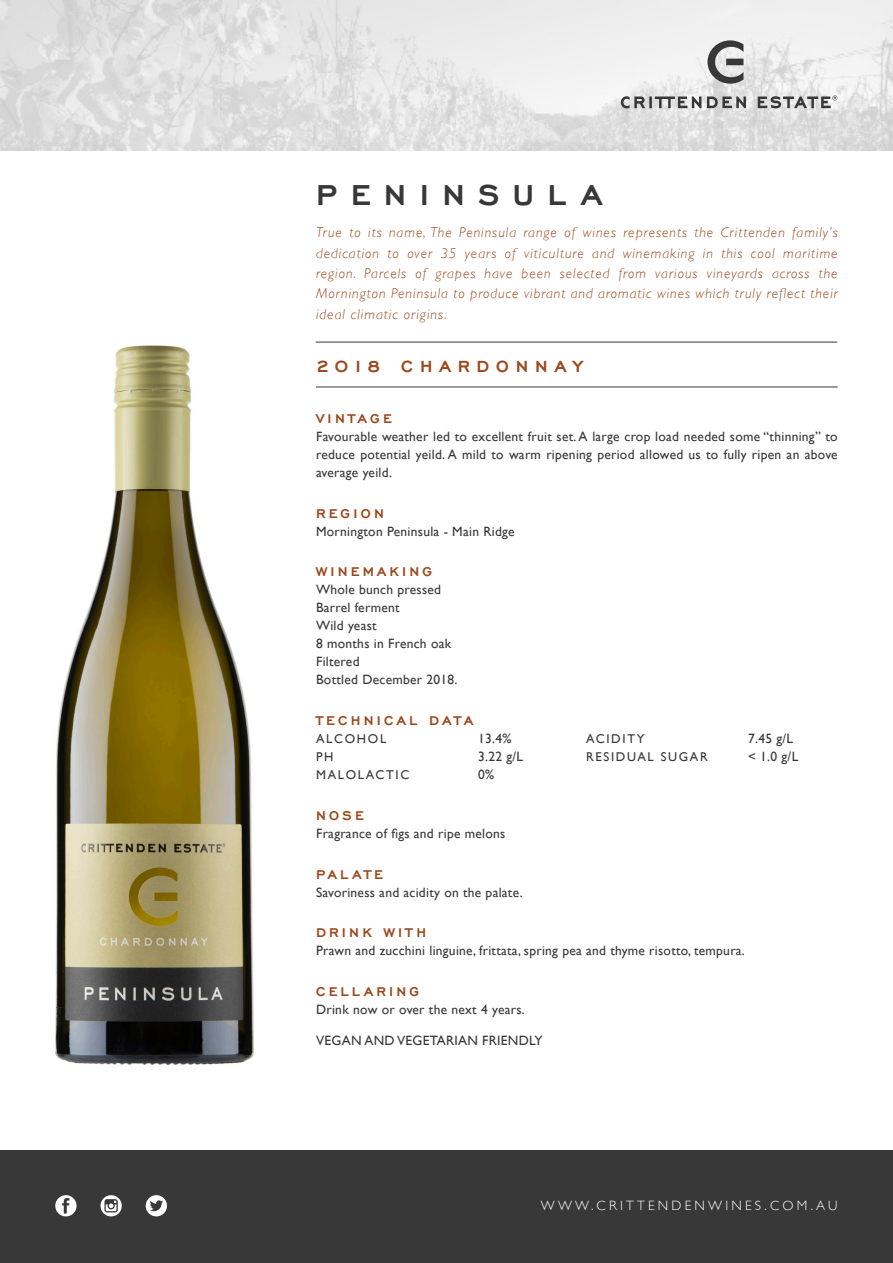
<style>
.page{position:relative;width:893px;height:1263px;background:#fff}
.page>*{position:absolute;margin:0;border:0;box-sizing:border-box;transform-origin:0 0}
.A_Head{font:700 37.5px "Engravers Gothic";letter-spacing:.36em;color:#383839}
.B_Head{font:700 21px "Engravers Gothic";letter-spacing:.33em;color:#9b491d}
.Sub_Heading{font:700 16.5px "Engravers Gothic";letter-spacing:.2em;color:#9b491d}
.Intro_Paragraph{font:italic 300 14.25px/20.2px "Gill Sans";letter-spacing:.07em;color:#9b491d;text-align:justify}
.t1{font:13.5px/18px "Gill Sans";letter-spacing:.02em;color:#383839;text-align:justify}
.t2{font:300 13.5px "Gill Sans";letter-spacing:.24em;color:#fff}
.t3{font:12.75px "Gill Sans";letter-spacing:.13em;color:#383839}
</style>
<div class="page">
<img style="left:0;top:0;width:893px;height:151px">
<div style="left:0;top:1150px;width:893px;height:113px;background:#383839"></div>
<svg style="left:146px;top:1195px;width:21px;height:21px"></svg>
<svg style="left:55px;top:1195px;width:22px;height:21px"></svg>
<svg style="left:100px;top:1195px;width:22px;height:21px"></svg>
<svg style="left:621px;top:40px;width:216px;height:68px"></svg>
<hr style="left:316px;top:342px;width:521px;height:1px;background:#383839">
<hr style="left:316px;top:387px;width:522px;height:1px;background:#383839">
<img style="left:55px;top:345px;width:199px;height:720px">
<p class="A_Head" style="left:316px;top:175px;width:287px">PENINSULA</p>
<p class="Intro_Paragraph" style="left:316px;top:223px;width:523px">True to its name, The Peninsula range of wines represents the Crittenden family’s dedication to over 35 years of viticulture and winemaking in this cool maritime region. Parcels of grapes have been selected from various vineyards across the Mornington Peninsula to produce vibrant and aromatic wines which truly reflect their ideal climatic origins.</p>
<p class="B_Head" style="left:316px;top:355px;width:268px">2018 CHARDONNAY</p>
<p class="Sub_Heading" style="left:316px;top:409px;width:77px">VINTAGE</p>
<p class="t1" style="left:316px;top:427px;width:523px">Favourable weather led to excellent fruit set. A large crop load needed some “thinning” to reduce potential yeild. A mild to warm ripening period allowed us to fully ripen an above average yeild.</p>
<p class="Sub_Heading" style="left:316px;top:504px;width:69px">REGION</p>
<p class="t1" style="left:316px;top:522px;width:200px">Mornington Peninsula - Main Ridge</p>
<p class="Sub_Heading" style="left:316px;top:563px;width:118px">WINEMAKING</p>
<p class="t1" style="left:316px;top:581px;width:143px;text-align:left">Whole bunch pressed<br>Barrel ferment<br>Wild yeast<br>8 months in French oak<br>Filtered<br>Bottled December 2018.</p>
<p class="Sub_Heading" style="left:316px;top:712px;width:159px">TECHNICAL DATA</p>
<p class="t3" style="left:316px;top:731px;width:72px">ALCOHOL</p>
<p class="t1" style="left:478px;top:729px;width:35px">13.4%</p>
<p class="t3" style="left:586px;top:731px;width:60px">ACIDITY</p>
<p class="t1" style="left:748px;top:729px;width:47px">7.45 g/L</p>
<p class="t3" style="left:316px;top:749px;width:19px">PH</p>
<p class="t1" style="left:478px;top:747px;width:47px">3.22 g/L</p>
<p class="t3" style="left:586px;top:749px;width:123px">RESIDUAL SUGAR</p>
<p class="t1" style="left:748px;top:747px;width:52px">&lt; 1.0 g/L</p>
<p class="t3" style="left:316px;top:767px;width:95px">MALOLACTIC</p>
<p class="t1" style="left:478px;top:765px;width:18px">0%</p>
<p class="Sub_Heading" style="left:316px;top:806px;width:49px">NOSE</p>
<p class="t1" style="left:316px;top:824px;width:191px">Fragrance of figs and ripe melons</p>
<p class="Sub_Heading" style="left:316px;top:865px;width:68px">PALATE</p>
<p class="t1" style="left:316px;top:883px;width:208px">Savoriness and acidity on the palate.</p>
<p class="Sub_Heading" style="left:316px;top:924px;width:112px">DRINK WITH</p>
<p class="t1" style="left:316px;top:942px;width:430px">Prawn and zucchini linguine, frittata, spring pea and thyme risotto, tempura.</p>
<p class="Sub_Heading" style="left:316px;top:983px;width:105px">CELLARING</p>
<p class="t1" style="left:316px;top:1000px;width:210px">Drink now or over the next 4 years.</p>
<p class="t1" style="left:316px;top:1031px;width:228px">VEGAN AND VEGETARIAN FRIENDLY</p>
<p class="t2" style="left:541px;top:1195px;width:298px">WWW.CRITTENDENWINES.COM.AU</p>
</div>
